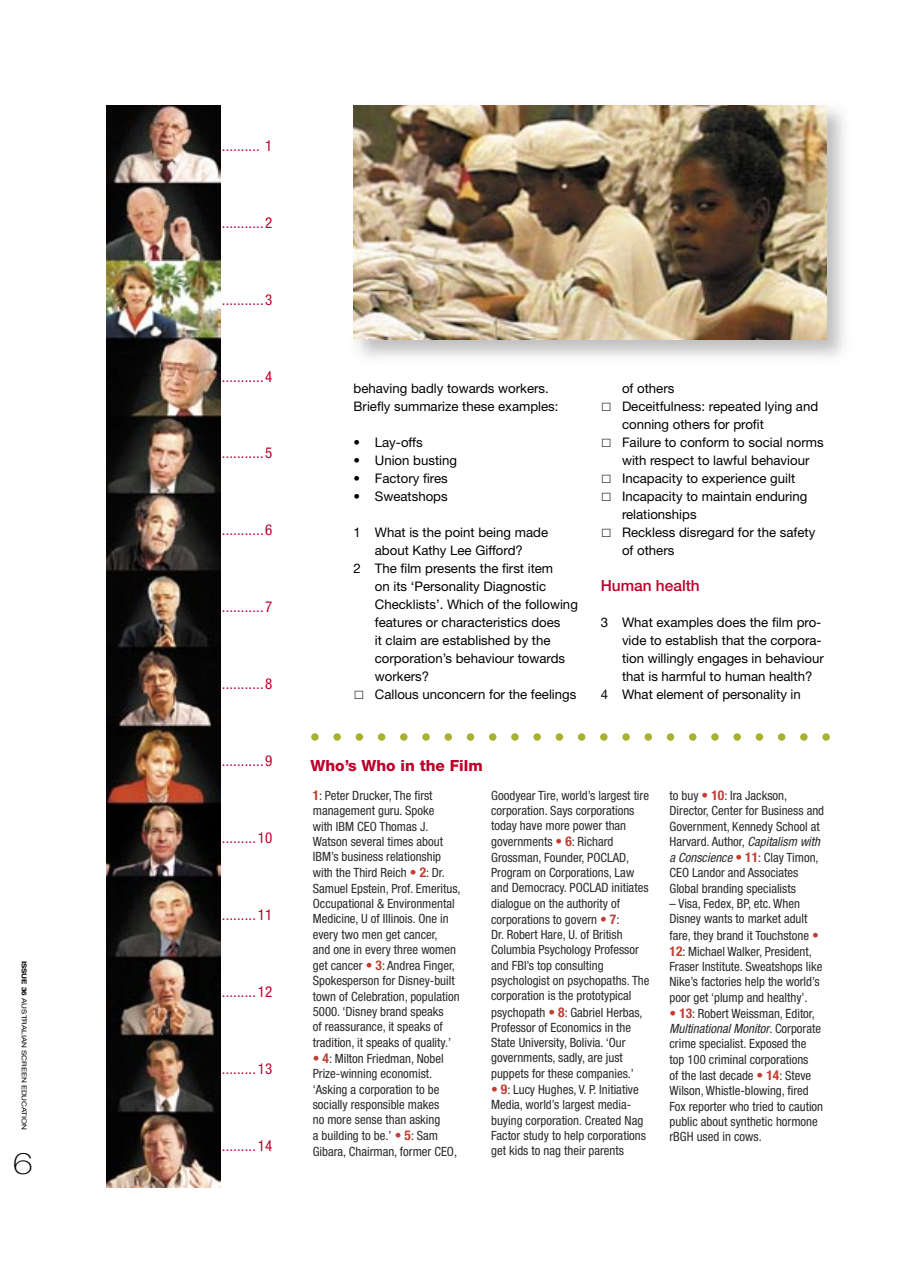
<style>
.page{position:relative;width:915px;height:1276px;background:#fff}
.page>*{position:absolute;margin:0;border:0;box-sizing:border-box;transform-origin:0 0}
.t1{font:100 30px "Helvetica Neue";color:#000;scale:1.2 1}
.t2{font:800 15.45px "Helvetica Neue";color:#bd002b}
.t3{font:500 15.45px "Helvetica Neue";color:#bd002b}
.t4{font:condensed 15px "Helvetica Neue";letter-spacing:.015em;color:#bd002b}
.t5{font:13.2px/18px "Helvetica Neue";color:#000}
.t6{font:condensed 12.75px/15.5px "Helvetica Neue";color:#2a2a2a}
.t7{font:6.75px "Helvetica Neue";color:#000;scale:1.2 1}
.s1{font-weight:700}
.s2{font-weight:700;font-size:13.5px;color:#c23e32}
.s3{font-style:italic}
</style>
<div class="page">
<img style="left:106px;top:105px;width:115px;height:1082px">
<svg style="left:311px;top:733px;width:518px;height:8px"></svg>
<img style="left:353px;top:105px;width:491px;height:253px">
<img style="left:353px;top:105px;width:473px;height:234px">
<p class="t7" style="left:28px;top:960px;width:143px;rotate:90deg"><span class="s1">ISSUE 36</span> AUSTRALIAN SCREEN EDUCATION</p>
<h1 class="t1" style="left:13px;top:1146px;width:18px">6</h1>
<p class="t4" style="left:214px;top:137px;width:60px">............ 1</p>
<p class="t4" style="left:214px;top:214px;width:60px">.............2</p>
<p class="t4" style="left:214px;top:291px;width:60px">.............3</p>
<p class="t4" style="left:214px;top:367px;width:60px">.............4</p>
<p class="t4" style="left:214px;top:444px;width:60px">.............5</p>
<p class="t4" style="left:214px;top:521px;width:60px">.............6</p>
<p class="t4" style="left:214px;top:598px;width:60px">.............7</p>
<p class="t4" style="left:214px;top:675px;width:60px">.............8</p>
<p class="t4" style="left:214px;top:752px;width:60px">.............9</p>
<p class="t4" style="left:214px;top:829px;width:60px">...........10</p>
<p class="t4" style="left:214px;top:906px;width:60px">...........11</p>
<p class="t4" style="left:214px;top:983px;width:60px">...........12</p>
<p class="t4" style="left:214px;top:1059px;width:60px">...........13</p>
<p class="t4" style="left:214px;top:1136px;width:60px">...........14</p>
<p class="t5" style="left:353px;top:379px;width:206px">behaving badly towards workers.<br>Briefly summarize these examples:</p>
<p class="t5" style="left:353px;top:433px;width:71px">• Lay-offs</p>
<p class="t5" style="left:353px;top:451px;width:105px">• Union busting</p>
<p class="t5" style="left:353px;top:469px;width:96px">• Factory fires</p>
<p class="t5" style="left:353px;top:487px;width:96px">• Sweatshops</p>
<p class="t5" style="left:353px;top:523px;width:196px">1 What is the point being made</p>
<p class="t5" style="left:375px;top:541px;width:149px">about Kathy Lee Gifford?</p>
<p class="t5" style="left:353px;top:559px;width:201px">2 The film presents the first item</p>
<p class="t5" style="left:375px;top:577px;width:173px">on its ‘Personality Diagnostic</p>
<p class="t5" style="left:375px;top:595px;width:204px">Checklists’. Which of the following</p>
<p class="t5" style="left:375px;top:613px;width:187px">features or characteristics does</p>
<p class="t5" style="left:375px;top:631px;width:177px">it claim are established by the</p>
<p class="t5" style="left:375px;top:649px;width:192px">corporation’s behaviour towards</p>
<p class="t5" style="left:375px;top:667px;width:56px">workers?</p>
<p class="t5" style="left:353px;top:685px;width:224px">□ Callous unconcern for the feelings</p>
<p class="t2" style="left:310px;top:756px;width:173px">Who’s Who in the Film</p>
<p class="t5" style="left:621px;top:379px;width:54px">of others</p>
<p class="t5" style="left:621px;top:397px;width:198px;text-indent:-21px">□ Deceitfulness: repeated lying and conning others for profit</p>
<p class="t5" style="left:600px;top:433px;width:224px;text-align:center">□ Failure to conform to social norms with respect to lawful behaviour</p>
<p class="t5" style="left:600px;top:469px;width:196px">□ Incapacity to experience guilt</p>
<p class="t5" style="left:621px;top:487px;width:187px;text-indent:-21px">□ Incapacity to maintain enduring relationships</p>
<p class="t5" style="left:621px;top:523px;width:195px;text-indent:-21px">□ Reckless disregard for the safety of others</p>
<p class="t3" style="left:600px;top:576px;width:101px">Human health</p>
<p class="t5" style="left:600px;top:613px;width:222px">3 What examples does the film pro-</p>
<p class="t5" style="left:621px;top:631px;width:201px">vide to establish that the corpora-</p>
<p class="t5" style="left:621px;top:649px;width:203px">tion willingly engages in behaviour</p>
<p class="t5" style="left:621px;top:667px;width:192px">that is harmful to human health?</p>
<p class="t5" style="left:600px;top:685px;width:201px">4 What element of personality in</p>
<p class="t6" style="left:313px;top:787px;width:149px"><span class="s2">1</span>: Peter Drucker, The first management guru. Spoke<br>with IBM CEO Thomas J.<br>Watson several times about<br>IBM’s business relationship with the Third Reich <span class="s2">• 2</span>: Dr.<br>Samuel Epstein, Prof. Emeritus,<br>Occupational &amp; Environmental<br>Medicine, U of Illinois. One in every two men get cancer,<br>and one in every three women get cancer <span class="s2">• 3</span>: Andrea Finger,<br>Spokesperson for Disney-built town of Celebration, population<br>5000. ‘Disney brand speaks<br>of reassurance, it speaks of tradition, it speaks of quality.’</p>
<p class="t6" style="left:313px;top:1050px;width:146px"><span class="s2">• 4</span>: Milton Friedman, Nobel<br>Prize-winning economist. ‘Asking a corporation to be socially responsible makes<br>no more sense than asking<br>a building to be.’ <span class="s2">• 5</span>: Sam<br>Gibara, Chairman, former CEO,</p>
<p class="t6" style="left:491px;top:787px;width:160px">Goodyear Tire, world’s largest tire corporation. Says corporations today have more power than governments <span class="s2">• 6</span>: Richard<br>Grossman, Founder, POCLAD,<br>Program on Corporations, Law and Democracy. POCLAD initiates dialogue on the authority of corporations to govern <span class="s2">• 7</span>:<br>Dr. Robert Hare, U. of British<br>Columbia Psychology Professor and FBI’s top consulting psychologist on psychopaths. The corporation is the prototypical psychopath <span class="s2">• 8</span>: Gabriel Herbas,<br>Professor of Economics in the<br>State University, Bolivia. ‘Our governments, sadly, are just puppets for these companies.’</p>
<p class="t6" style="left:491px;top:1081px;width:156px"><span class="s2">• 9</span>: Lucy Hughes, V. P. Initiative<br>Media, world’s largest media&shy;buying corporation. Created Nag<br>Factor study to help corporations get kids to nag their parents</p>
<p class="t6" style="left:669px;top:787px;width:156px">to buy <span class="s2">• 10</span>: Ira Jackson,<br>Director, Center for Business and<br>Government, Kennedy School at<br>Harvard. Author, <span class="s3">Capitalism with a Conscience</span> <span class="s2">• 11</span>: Clay Timon,<br>CEO Landor and Associates<br>Global branding specialists</p>
<p class="t6" style="left:669px;top:895px;width:154px">– Visa, Fedex, BP, etc. When<br>Disney wants to market adult fare, they brand it Touchstone <span class="s2">•<br>12</span>: Michael Walker, President,<br>Fraser Institute. Sweatshops like<br>Nike’s factories help the world’s poor get ‘plump and healthy’.</p>
<p class="t6" style="left:669px;top:1005px;width:155px"><span class="s2">• 13</span>: Robert Weissman, Editor,<br><span class="s3">Multinational Monitor</span>. Corporate crime specialist. Exposed the top 100 criminal corporations<br>of the last decade <span class="s2">• 14</span>: Steve<br>Wilson, Whistle-blowing, fired<br>Fox reporter who tried to caution public about synthetic hormone rBGH used in cows.</p>
</div>
